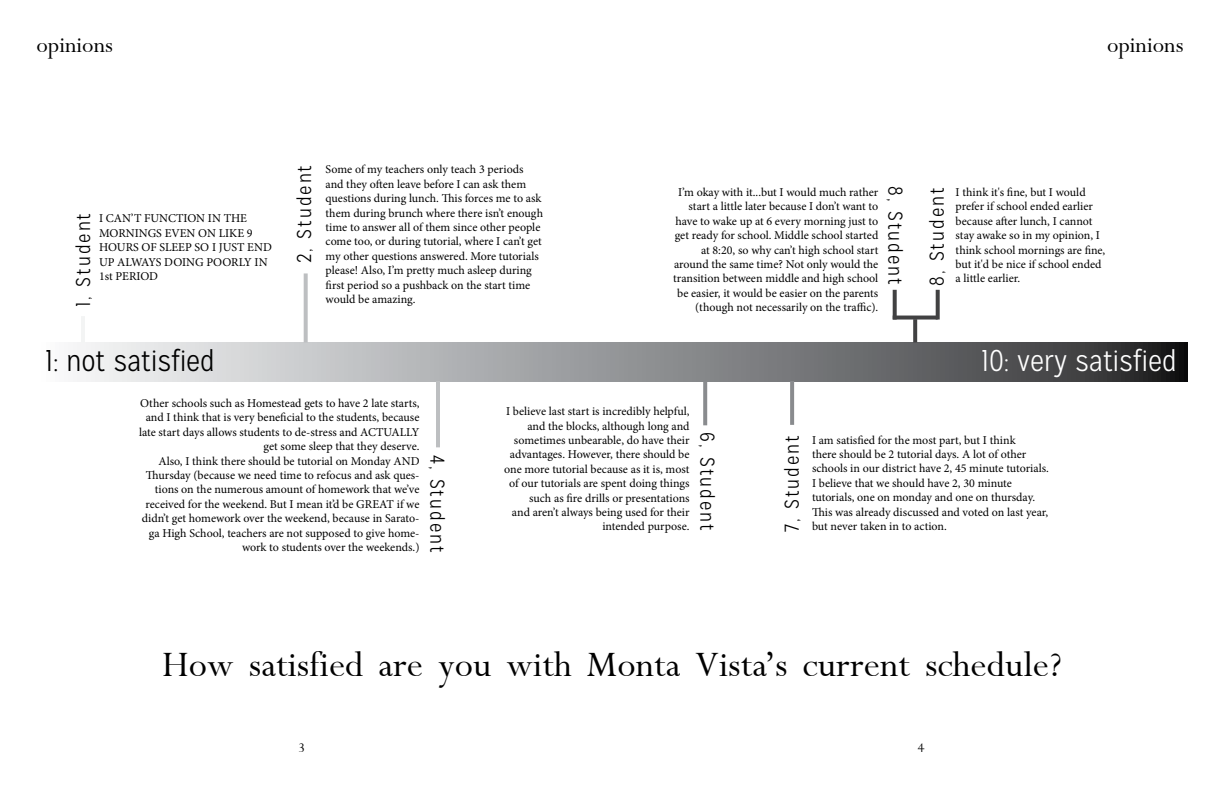
<style>
.page{position:relative;width:1224px;height:792px;background:#fff}
.page>*{position:absolute;margin:0;border:0;box-sizing:border-box;transform-origin:0 0}
.t1{font:40px "Oxford";color:#000}
.t2{font:300 30px "Mission Gothic";color:#fff}
.t3{font:300 30px "Mission Gothic";color:#000}
.t4{font:25px "Oxford";color:#000}
.t5{font:300 20px "Mission Gothic";letter-spacing:.1em;color:#000}
.t6{font:15px "Oxford";color:#000}
.t7{font:12px/14.4px "Minion Pro";letter-spacing:-.005em;color:#000}
</style>
<div class="page">
<svg style="left:77px;top:342px;width:1111px;height:39px"></svg>
<hr style="left:81px;top:316px;width:4px;height:26px;background:#f3f4f4">
<hr style="left:436px;top:381px;width:4px;height:66px;background:#bdbfc1">
<svg style="left:703px;top:381px;width:4px;height:44px"></svg>
<svg style="left:304px;top:273px;width:4px;height:69px"></svg>
<svg style="left:913px;top:320px;width:4px;height:22px"></svg>
<svg style="left:790px;top:381px;width:4px;height:44px"></svg>
<svg style="left:897px;top:316px;width:39px;height:4px"></svg>
<svg style="left:936px;top:290px;width:4px;height:30px"></svg>
<svg style="left:893px;top:290px;width:4px;height:30px"></svg>
<h3 class="t4" style="left:36px;top:36px;width:78px">opinions</h3>
<h3 class="t5" style="left:71px;top:307px;width:96px;rotate:-90deg">1, Student</h3>
<p class="t7" style="left:99px;top:211px;width:174px">I CAN’T FUNCTION IN THE<br>MORNINGS EVEN ON LIKE 9<br>HOURS OF SLEEP SO I JUST END<br>UP ALWAYS DOING POORLY IN<br>1st PERIOD</p>
<h3 class="t5" style="left:293px;top:263px;width:100px;rotate:-90deg">2, Student</h3>
<p class="t7" style="left:326px;top:162px;width:219px">Some of my teachers only teach 3 periods and they often leave before I can ask them questions during lunch. This forces me to ask them during brunch where there isn’t enough time to answer all of them since other people come too, or during tutorial, where I can’t get my other questions answered. More tutorials please! Also, I’m pretty much asleep during first period so a pushback on the start time would be amazing.</p>
<h3 class="t4" style="left:1107px;top:36px;width:78px">opinions</h3>
<p class="t7" style="left:673px;top:185px;width:207px;text-align:right">I’m okay with it...but I would much rather start a little later because I don’t want to have to wake up at 6 every morning just to get ready for school. Middle school started at 8:20, so why can’t high school start around the same time? Not only would the transition between middle and high school be easier, it would be easier on the parents (though not necessarily on the traffic).</p>
<h3 class="t5" style="left:907px;top:186px;width:100px;rotate:90deg">8, Student</h3>
<h3 class="t5" style="left:925px;top:286px;width:100px;rotate:-90deg">8, Student</h3>
<p class="t7" style="left:956px;top:185px;width:151px">I think it's fine, but I would prefer if school ended earlier because after lunch, I cannot stay awake so in my opinion, I think school mornings are fine, but it'd be nice if school ended</p>
<p class="t7" style="left:956px;top:271px;width:66px">a little earlier.</p>
<h2 class="t3" style="left:45px;top:343px;width:171px">1: not satisfied</h2>
<h2 class="t2" style="left:981px;top:343px;width:197px">10: very satisfied</h2>
<p class="t7" style="left:504px;top:404px;width:187px;text-align:right">I believe last start is incredibly helpful, and the blocks, although long and sometimes unbearable, do have their advantages. However, there should be one more tutorial because as it is, most of our tutorials are spent doing things such as fire drills or presentations<br>and aren’t always being used for their intended purpose.</p>
<p class="t7" style="left:139px;top:396px;width:282px;text-align:right">Other schools such as Homestead gets to have 2 late starts, and I think that is very beneficial to the students, because late start days allows students to de-stress and ACTUALLY get some sleep that they deserve.<br>Also, I think there should be tutorial on Monday AND Thursday (because we need time to refocus and ask ques&shy;tions on the numerous amount of homework that we’ve received for the weekend. But I mean it’d be GREAT if we didn’t get homework over the weekend, because in Sarato&shy;ga High School, teachers are not supposed to give home&shy;work to students over the weekends.)</p>
<h3 class="t5" style="left:719px;top:432px;width:100px;rotate:90deg">6, Student</h3>
<p class="t7" style="left:812px;top:433px;width:238px">I am satisfied for the most part, but I think<br>there should be 2 tutorial days. A lot of other schools in our district have 2, 45 minute tutorials.<br>I believe that we should have 2, 30 minute tutorials, one on monday and one on thursday.<br>This was already discussed and voted on last year,</p>
<h3 class="t5" style="left:780px;top:532px;width:98px;rotate:-90deg">7, Student</h3>
<h3 class="t5" style="left:449px;top:455px;width:99px;rotate:90deg">4, Student</h3>
<p class="t7" style="left:812px;top:519px;width:136px">but never taken in to action.</p>
<h1 class="t1" style="left:162px;top:651px;width:901px">How satisfied are you with Monta Vista’s current schedule?</h1>
<p class="t6" style="left:298px;top:742px;width:8px">3</p>
<p class="t6" style="left:918px;top:742px;width:8px">4</p>
</div>
